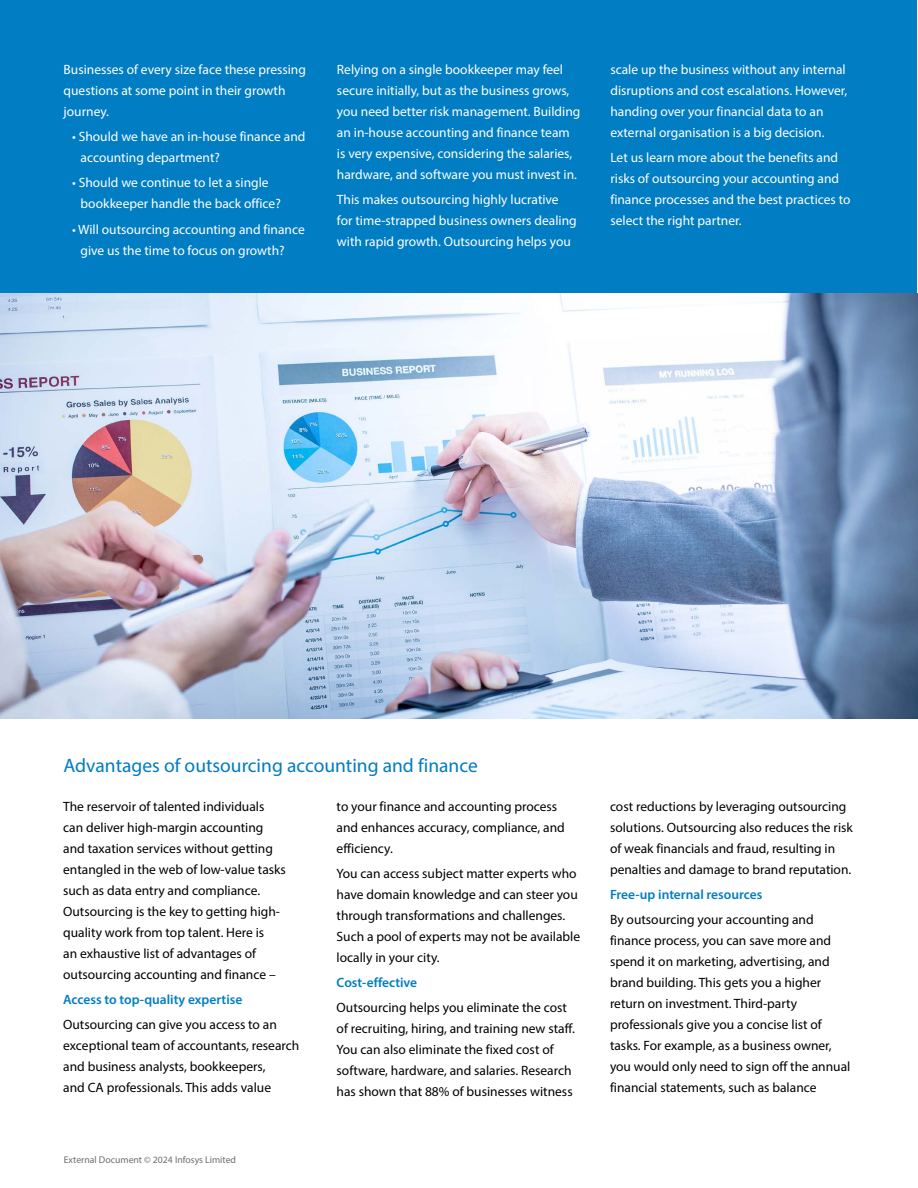
<style>
.page{position:relative;width:918px;height:1188px;background:#fff}
.page>*{position:absolute;margin:0;border:0;box-sizing:border-box;transform-origin:0 0}
.t1{font:19.5px "Myriad Pro";color:#007cc3}
.t2{font:13.5px/21px "Myriad Pro";color:#000}
.t3{font:13.5px/21px "Myriad Pro";color:#fff}
.t4{font:600 13.5px "Myriad Pro";color:#007dc3}
.t5{font:9.75px "Myriad Pro";color:#6d6e71}
</style>
<div class="page">
<div style="left:0;top:0;width:917px;height:294px;background:#007dc3"></div>
<img style="left:1px;top:294px;width:917px;height:425px">
<p class="t3" style="left:64px;top:59px;width:244px">Businesses of every size face these pressing questions at some point in their growth journey.</p>
<p class="t3" style="left:81px;top:126px;width:226px;text-indent:-9px">• Should we have an in-house finance and accounting department?</p>
<p class="t3" style="left:81px;top:172px;width:202px;text-indent:-9px">• Should we continue to let a single bookkeeper handle the back office?</p>
<p class="t3" style="left:81px;top:218px;width:226px;text-indent:-9px">• Will outsourcing accounting and finance give us the time to focus on growth?</p>
<p class="t3" style="left:337px;top:59px;width:245px">Relying on a single bookkeeper may feel secure initially, but as the business grows, you need better risk management. Building an in-house accounting and finance team is very expensive, considering the salaries, hardware, and software you must invest in.</p>
<p class="t3" style="left:337px;top:189px;width:241px">This makes outsourcing highly lucrative for time-strapped business owners dealing with rapid growth. Outsourcing helps you</p>
<p class="t3" style="left:610px;top:59px;width:238px">scale up the business without any internal disruptions and cost escalations. However, handing over your financial data to an external organisation is a big decision.</p>
<p class="t3" style="left:610px;top:147px;width:242px">Let us learn more about the benefits and risks of outsourcing your accounting and finance processes and the best practices to select the right partner.</p>
<h1 class="t1" style="left:64px;top:753px;width:416px">Advantages of outsourcing accounting and finance</h1>
<p class="t2" style="left:63px;top:795px;width:224px">The reservoir of talented individuals can deliver high-margin accounting and taxation services without getting entangled in the web of low-value tasks such as data entry and compliance.<br>Outsourcing is the key to getting high&shy;quality work from top talent. Here is<br>an exhaustive list of advantages of outsourcing accounting and finance –</p>
<p class="t4" style="left:63px;top:991px;width:181px">Access to top-quality expertise</p>
<p class="t2" style="left:63px;top:1014px;width:238px">Outsourcing can give you access to an exceptional team of accountants, research and business analysts, bookkeepers,<br>and CA professionals. This adds value</p>
<p class="t5" style="left:64px;top:1154px;width:174px">External Document © 2024 Infosys Limited</p>
<p class="t2" style="left:337px;top:795px;width:230px">to your finance and accounting process and enhances accuracy, compliance, and efficiency.</p>
<p class="t2" style="left:337px;top:863px;width:245px">You can access subject matter experts who have domain knowledge and can steer you through transformations and challenges.<br>Such a pool of experts may not be available locally in your city.</p>
<p class="t4" style="left:337px;top:974px;width:82px">Cost-effective</p>
<p class="t2" style="left:337px;top:997px;width:240px">Outsourcing helps you eliminate the cost of recruiting, hiring, and training new staff.<br>You can also eliminate the fixed cost of software, hardware, and salaries. Research has shown that 88% of businesses witness</p>
<p class="t2" style="left:610px;top:795px;width:244px">cost reductions by leveraging outsourcing solutions. Outsourcing also reduces the risk of weak financials and fraud, resulting in penalties and damage to brand reputation.</p>
<p class="t4" style="left:610px;top:886px;width:154px">Free-up internal resources</p>
<p class="t2" style="left:610px;top:909px;width:242px">By outsourcing your accounting and finance process, you can save more and spend it on marketing, advertising, and brand building. This gets you a higher return on investment. Third-party professionals give you a concise list of tasks. For example, as a business owner, you would only need to sign off the annual financial statements, such as balance</p>
</div>
